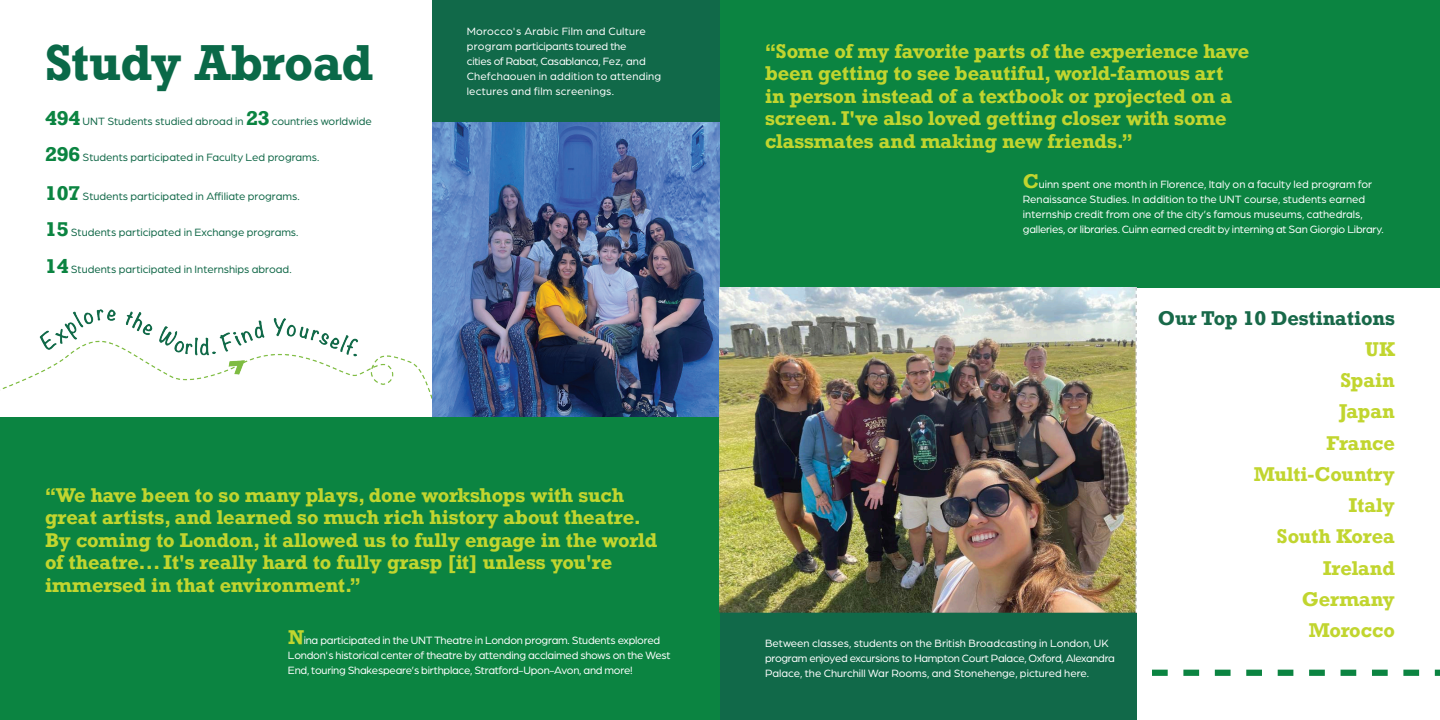
<style>
.page{position:relative;width:1440px;height:720px;background:#fff}
.page>*{position:absolute;margin:0;border:0;box-sizing:border-box;transform-origin:0 0}
.t1{font:700 47.5px "Rockwell";letter-spacing:-.015em;color:#0a6948}
.t2{font:700 18.75px/31.2px "Rockwell";letter-spacing:-.005em;color:#c1d52f}
.t3{font:700 18.75px "Rockwell";color:#186949}
.t4{font:11.25px/15px "Arboria";letter-spacing:-.01em;color:#fff}
.t5{font:11.25px "Arboria";color:#116848}
.t6{font:11.25px/15px "Arboria";letter-spacing:.02em;color:#fff}
.s1{font-family:"Rockwell";font-weight:700;font-size:18.75px;color:#0b8441}
.s2{font-family:"Rockwell";font-weight:700;font-size:18.75px;color:#c1d52f}
</style>
<div class="page">
<img style="left:0;top:309px;width:432px;height:90px">
<svg style="left:1152px;top:670px;width:288px;height:6px"></svg>
<div style="left:720px;top:0;width:720px;height:288px;background:#0b8441"></div>
<div style="left:0;top:417px;width:720px;height:303px;background:#0b8441"></div>
<div style="left:432px;top:0;width:288px;height:125px;background:#116949"></div>
<div style="left:720px;top:611px;width:416px;height:109px;background:#116949"></div>
<img style="left:432px;top:123px;width:288px;height:294px">
<img style="left:720px;top:288px;width:417px;height:324px">
<h1 class="t1" style="left:45px;top:32px;width:330px">Study Abroad</h1>
<p class="t5" style="left:45px;top:114px;width:328px"><span class="s1">494</span> UNT Students studied abroad in <span class="s1">23</span> countries worldwide</p>
<p class="t5" style="left:45px;top:150px;width:276px"><span class="s1">296</span> Students participated in Faculty Led programs.</p>
<p class="t5" style="left:45px;top:189px;width:256px"><span class="s1">107</span> Students participated in Affiliate programs.</p>
<p class="t5" style="left:45px;top:225px;width:255px"><span class="s1">15</span> Students participated in Exchange programs.</p>
<p class="t5" style="left:45px;top:262px;width:248px"><span class="s1">14</span> Students participated in Internships abroad.</p>
<p class="t6" style="left:467px;top:23px;width:196px">Morocco's Arabic Film and Culture program participants toured the<br>cities of Rabat, Casablanca, Fez, and Chefchaouen in addition to attending lectures and film screenings.</p>
<p class="t2" style="left:45px;top:484px;width:614px;line-height:22.5px">“We have been to so many plays, done workshops with such great artists, and learned so much rich history about theatre.<br>By coming to London, it allowed us to fully engage in the world of theatre... It's really hard to fully grasp [it] unless you're immersed in that environment.”</p>
<p class="t4" style="left:288px;top:633px;width:384px"><span class="s2">N</span>ina participated in the UNT Theatre in London program. Students explored<br>London's historical center of theatre by attending acclaimed shows on the West<br>End, touring Shakespeare’s birthplace, Stratford-Upon-Avon, and more!</p>
<h2 class="t2" style="left:765px;top:40px;width:486px;line-height:22.5px">“Some of my favorite parts of the experience have been getting to see beautiful, world-famous art<br>in person instead of a textbook or projected on a screen. I've also loved getting closer with some classmates and making new friends.”</h2>
<p class="t4" style="left:1023px;top:176px;width:362px"><span class="s2">C</span>uinn spent one month in Florence, Italy on a faculty led program for Renaissance Studies. In addition to the UNT course, students earned internship credit from one of the city’s famous museums, cathedrals, galleries, or libraries. Cuinn earned credit by interning at San Giorgio Library.</p>
<p class="t4" style="left:765px;top:635px;width:351px">Between classes, students on the British Broadcasting in London, UK program enjoyed excursions to Hampton Court Palace, Oxford, Alexandra<br>Palace, the Churchill War Rooms, and Stonehenge, pictured here.</p>
<h2 class="t3" style="left:1158px;top:306px;width:239px">Our Top 10 Destinations</h2>
<h2 class="t2" style="left:1254px;top:333px;width:143px;text-align:right">UK<br>Spain<br>Japan<br>France<br>Multi-Country<br>Italy<br>South Korea<br>Ireland<br>Germany<br>Morocco</h2>
</div>
